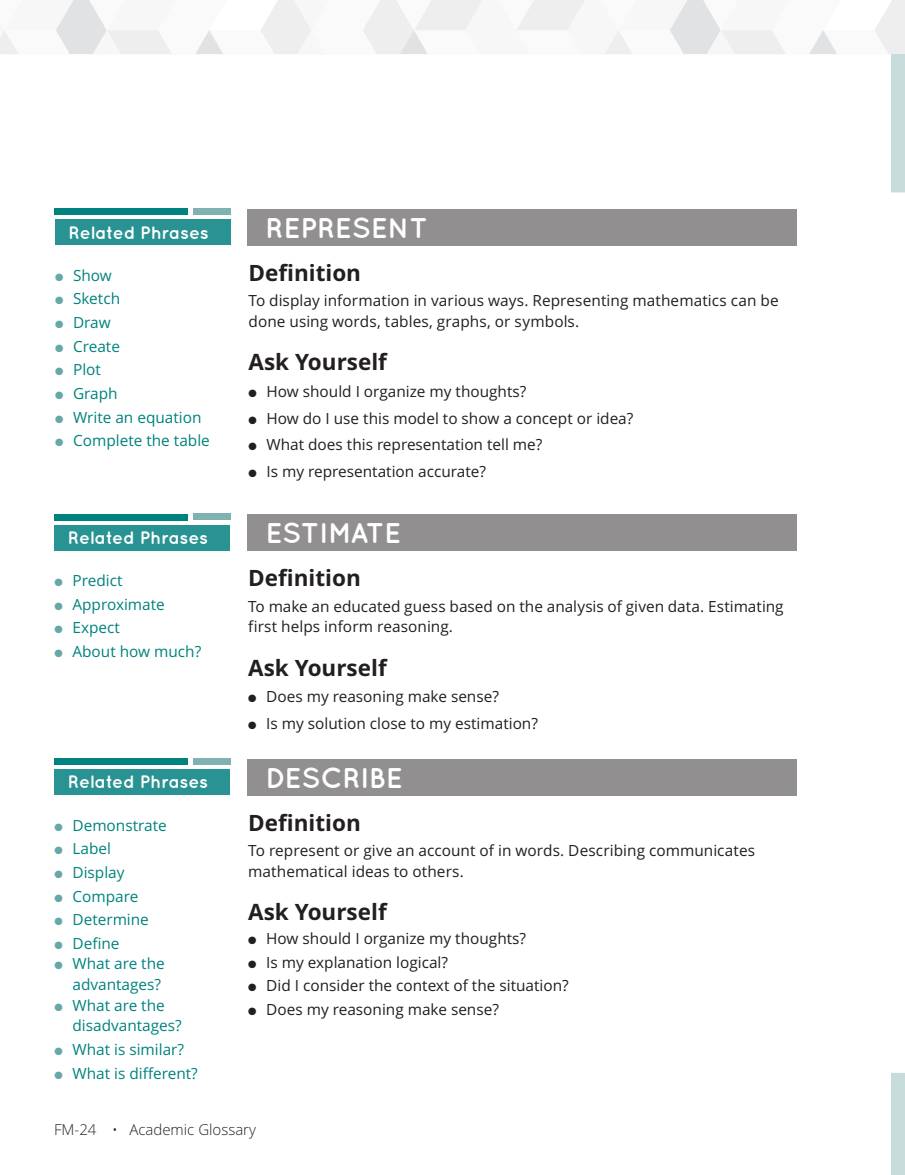
<style>
.page{position:relative;width:905px;height:1175px;background:#fff}
.page>*{position:absolute;margin:0;border:0;box-sizing:border-box;transform-origin:0 0}
.t1{font:700 28.5px "Quicksand";color:#fff}
.t2{font:700 22.5px "Open Sans";color:#231f20}
.t3{font:700 18px "Quicksand";letter-spacing:-.01em;color:#fff}
.t4{font:15.3px/20.5px "Open Sans";color:#231f20}
.t5{font:15.3px/20.5px "Open Sans";color:#00837e;text-align:right}
.t6{font:300 15px "Open Sans";color:#231f20}
.s1{color:#68a7a7}
</style>
<div class="page">
<svg style="left:0;top:0;width:904px;height:54px"></svg>
<div style="left:891px;top:54px;width:13px;height:1120px;background:#c8dcdc"></div>
<div style="left:891px;top:192px;width:13px;height:880px;background:#fff"></div>
<div style="left:248px;top:209px;width:549px;height:37px;background:#918f8f"></div>
<div style="left:247px;top:514px;width:550px;height:37px;background:#918f8f"></div>
<div style="left:247px;top:758px;width:550px;height:37px;background:#918f8f"></div>
<div style="left:194px;top:208px;width:37px;height:6px;background:#80b2b2"></div>
<div style="left:55px;top:219px;width:176px;height:26px;background:#289392"></div>
<div style="left:55px;top:209px;width:133px;height:6px;background:#00837e"></div>
<div style="left:193px;top:514px;width:37px;height:6px;background:#80b2b2"></div>
<div style="left:54px;top:524px;width:176px;height:26px;background:#289392"></div>
<div style="left:54px;top:514px;width:134px;height:6px;background:#00837e"></div>
<div style="left:193px;top:758px;width:37px;height:6px;background:#80b2b2"></div>
<div style="left:54px;top:769px;width:176px;height:26px;background:#289392"></div>
<div style="left:54px;top:758px;width:134px;height:6px;background:#00837e"></div>
<p class="t3" style="left:69px;top:221px;width:141px">Related Phrases</p>
<p class="t5" style="left:55px;top:264px;width:58px"><span class="s1">●</span> Show</p>
<p class="t5" style="left:55px;top:288px;width:67px"><span class="s1">●</span> Sketch</p>
<p class="t5" style="left:55px;top:312px;width:57px"><span class="s1">●</span> Draw</p>
<p class="t5" style="left:55px;top:335px;width:66px"><span class="s1">●</span> Create</p>
<p class="t5" style="left:55px;top:359px;width:47px"><span class="s1">●</span> Plot</p>
<p class="t5" style="left:55px;top:383px;width:64px"><span class="s1">●</span> Graph</p>
<p class="t5" style="left:55px;top:406px;width:148px"><span class="s1">●</span> Write an equation</p>
<p class="t5" style="left:55px;top:430px;width:156px"><span class="s1">●</span> Complete the table</p>
<p class="t3" style="left:68px;top:526px;width:141px">Related Phrases</p>
<p class="t5" style="left:54px;top:570px;width:69px"><span class="s1">●</span> Predict</p>
<p class="t5" style="left:54px;top:593px;width:112px"><span class="s1">●</span> Approximate</p>
<p class="t5" style="left:54px;top:617px;width:67px"><span class="s1">●</span> Expect</p>
<p class="t5" style="left:54px;top:641px;width:148px"><span class="s1">●</span> About how much?</p>
<p class="t3" style="left:68px;top:771px;width:141px">Related Phrases</p>
<p class="t5" style="left:54px;top:814px;width:114px"><span class="s1">●</span> Demonstrate</p>
<p class="t5" style="left:54px;top:838px;width:58px"><span class="s1">●</span> Label</p>
<p class="t5" style="left:54px;top:861px;width:72px"><span class="s1">●</span> Display</p>
<p class="t5" style="left:54px;top:885px;width:85px"><span class="s1">●</span> Compare</p>
<p class="t5" style="left:54px;top:909px;width:96px"><span class="s1">●</span> Determine</p>
<p class="t5" style="left:54px;top:932px;width:67px"><span class="s1">●</span> Define</p>
<p class="t5" style="left:54px;top:953px;width:112px"><span class="s1">●</span> What are the advantages?</p>
<p class="t5" style="left:72px;top:994px;width:111px;text-align:left;text-indent:-18px"><span class="s1">●</span> What are the disadvantages?</p>
<p class="t5" style="left:54px;top:1038px;width:131px"><span class="s1">●</span> What is similar?</p>
<p class="t5" style="left:54px;top:1062px;width:145px"><span class="s1">●</span> What is different?</p>
<h1 class="t1" style="left:266px;top:211px;width:164px">REPRESENT</h1>
<h2 class="t2" style="left:248px;top:257px;width:114px">Definition</h2>
<p class="t4" style="left:248px;top:290px;width:531px">To display information in various ways. Representing mathematics can be done using words, tables, graphs, or symbols.</p>
<h2 class="t2" style="left:248px;top:346px;width:140px">Ask Yourself</h2>
<p class="t4" style="left:248px;top:381px;width:279px">● How should I organize my thoughts?</p>
<p class="t4" style="left:248px;top:407px;width:386px">● How do I use this model to show a concept or idea?</p>
<p class="t4" style="left:248px;top:434px;width:295px">● What does this representation tell me?</p>
<p class="t4" style="left:248px;top:461px;width:239px">● Is my representation accurate?</p>
<h1 class="t1" style="left:265px;top:516px;width:137px">ESTIMATE</h1>
<h2 class="t2" style="left:248px;top:562px;width:114px">Definition</h2>
<p class="t4" style="left:248px;top:595px;width:537px">To make an educated guess based on the analysis of given data. Estimating first helps inform reasoning.</p>
<h2 class="t2" style="left:248px;top:651px;width:140px">Ask Yourself</h2>
<p class="t4" style="left:248px;top:686px;width:252px">● Does my reasoning make sense?</p>
<p class="t4" style="left:248px;top:713px;width:291px">● Is my solution close to my estimation?</p>
<h1 class="t1" style="left:265px;top:760px;width:139px">DESCRIBE</h1>
<h2 class="t2" style="left:248px;top:807px;width:114px">Definition</h2>
<p class="t4" style="left:248px;top:840px;width:508px">To represent or give an account of in words. Describing communicates mathematical ideas to others.</p>
<h2 class="t2" style="left:248px;top:896px;width:140px">Ask Yourself</h2>
<p class="t4" style="left:248px;top:927px;width:279px">● How should I organize my thoughts?</p>
<p class="t4" style="left:248px;top:951px;width:201px">● Is my explanation logical?</p>
<p class="t4" style="left:248px;top:975px;width:322px">● Did I consider the context of the situation?</p>
<p class="t4" style="left:248px;top:998px;width:252px">● Does my reasoning make sense?</p>
<p class="t6" style="left:54px;top:1118px;width:203px">FM-24 • Academic Glossary</p>
</div>
